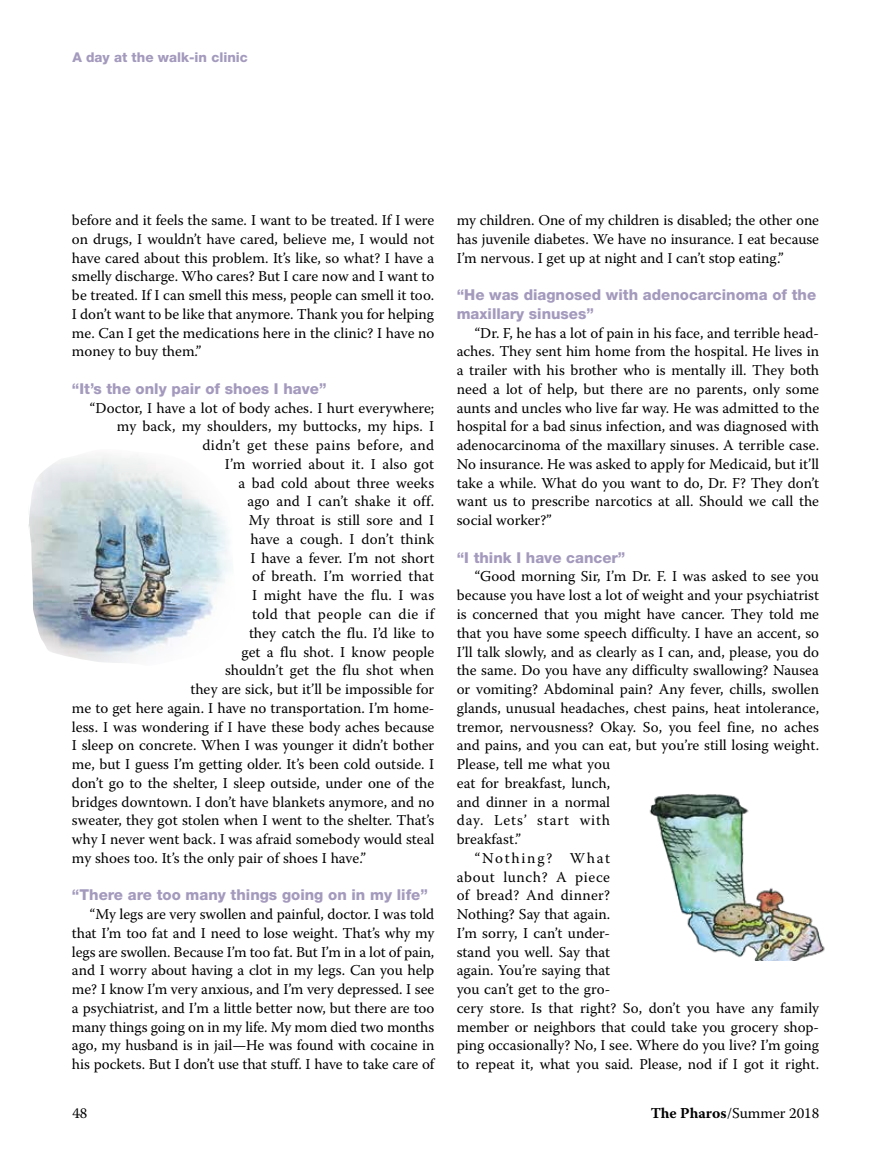
<style>
.page{position:relative;width:891px;height:1175px;background:#fff}
.page>*{position:absolute;margin:0;border:0;box-sizing:border-box;transform-origin:0 0}
.t1{font:15px/18.8px "Warnock Pro";color:#000;text-align:justify}
.t2{font:800 15px/18.8px "Helvetica Neue LT Std";color:#a49abd}
.t3{font:15px "Warnock Pro";letter-spacing:.025em;color:#000}
.t4{font:15px "Warnock Pro";letter-spacing:.06em;color:#000}
.t5{font:15px "Warnock Pro";letter-spacing:.02em;color:#000}
.t6{font:15px "Warnock Pro";letter-spacing:.04em;color:#000}
.t7{font:15px "Warnock Pro";letter-spacing:.115em;color:#000}
.t8{font:800 13.5px "Helvetica Neue LT Std";color:#a49abd}
.s1{font-weight:700}
</style>
<div class="page">
<img style="left:28px;top:455px;width:202px;height:208px">
<img style="left:649px;top:794px;width:176px;height:166px">
<p class="t8" style="left:72px;top:49px;width:177px">A day at the walk-in clinic</p>
<p class="t1" style="left:72px;top:210px;width:364px">before and it feels the same. I want to be treated. If I were on drugs, I wouldn’t have cared, believe me, I would not have cared about this problem. It’s like, so what? I have a smelly discharge. Who cares? But I care now and I want to be treated. If I can smell this mess, people can smell it too.<br>I don’t want to be like that anymore. Thank you for helping me. Can I get the medications here in the clinic? I have no money to buy them.”</p>
<p class="t2" style="left:72px;top:379px;width:256px">“It’s the only pair of shoes I have”</p>
<p class="t1" style="left:90px;top:398px;width:346px">“Doctor, I have a lot of body aches. I hurt everywhere;</p>
<p class="t1" style="left:117px;top:417px;width:319px">my back, my shoulders, my buttocks, my hips. I</p>
<p class="t3" style="left:202px;top:436px;width:233px">didn’t get these pains before, and</p>
<p class="t1" style="left:225px;top:454px;width:211px">I’m worried about it. I also got</p>
<p class="t1" style="left:238px;top:473px;width:197px">a bad cold about three weeks</p>
<p class="t1" style="left:247px;top:492px;width:188px">ago and I can’t shake it off.</p>
<p class="t1" style="left:249px;top:510px;width:187px">My throat is still sore and I</p>
<p class="t1" style="left:250px;top:529px;width:185px">have a cough. I don’t think</p>
<p class="t1" style="left:250px;top:548px;width:185px">I have a fever. I’m not short</p>
<p class="t1" style="left:252px;top:567px;width:184px">of breath. I’m worried that</p>
<p class="t1" style="left:252px;top:585px;width:184px">I might have the flu. I was</p>
<p class="t3" style="left:252px;top:605px;width:184px">told that people can die if</p>
<p class="t1" style="left:249px;top:623px;width:187px">they catch the flu. I’d like to</p>
<p class="t1" style="left:242px;top:642px;width:194px">get a flu shot. I know people</p>
<p class="t1" style="left:225px;top:660px;width:211px">shouldn’t get the flu shot when</p>
<p class="t1" style="left:190px;top:679px;width:245px">they are sick, but it’ll be impossible for</p>
<p class="t1" style="left:72px;top:698px;width:364px">me to get here again. I have no transportation. I’m home-</p>
<p class="t1" style="left:72px;top:717px;width:364px">less. I was wondering if I have these body aches because</p>
<p class="t1" style="left:72px;top:735px;width:364px">I sleep on concrete. When I was younger it didn’t bother</p>
<p class="t1" style="left:72px;top:754px;width:364px">me, but I guess I’m getting older. It’s been cold outside. I</p>
<p class="t1" style="left:72px;top:773px;width:364px">don’t go to the shelter, I sleep outside, under one of the</p>
<p class="t1" style="left:72px;top:792px;width:364px">bridges downtown. I don’t have blankets anymore, and no</p>
<p class="t1" style="left:72px;top:810px;width:364px">sweater, they got stolen when I went to the shelter. That’s</p>
<p class="t1" style="left:72px;top:829px;width:364px">why I never went back. I was afraid somebody would steal</p>
<p class="t1" style="left:72px;top:848px;width:296px">my shoes too. It’s the only pair of shoes I have.”</p>
<p class="t2" style="left:72px;top:885px;width:357px">“There are too many things going on in my life”</p>
<p class="t1" style="left:72px;top:904px;width:364px;text-indent:18px">“My legs are very swollen and painful, doctor. I was told that I’m too fat and I need to lose weight. That’s why my legs are swollen. Because I’m too fat. But I’m in a lot of pain, and I worry about having a clot in my legs. Can you help me? I know I’m very anxious, and I’m very depressed. I see a psychiatrist, and I’m a little better now, but there are too many things going on in my life. My mom died two months ago, my husband is in jail—He was found with cocaine in his pockets. But I don’t use that stuff. I have to take care of</p>
<p class="t1" style="left:457px;top:210px;width:364px">my children. One of my children is disabled; the other one has juvenile diabetes. We have no insurance. I eat because I’m nervous. I get up at night and I can’t stop eating.”</p>
<p class="t2" style="left:457px;top:285px;width:361px">“He was diagnosed with adenocarcinoma of the maxillary sinuses”</p>
<p class="t1" style="left:457px;top:323px;width:364px;text-indent:18px">“Dr. F, he has a lot of pain in his face, and terrible head&shy;aches. They sent him home from the hospital. He lives in a trailer with his brother who is mentally ill. They both need a lot of help, but there are no parents, only some aunts and uncles who live far way. He was admitted to the hospital for a bad sinus infection, and was diagnosed with adenocarcinoma of the maxillary sinuses. A terrible case.<br>No insurance. He was asked to apply for Medicaid, but it’ll take a while. What do you want to do, Dr. F? They don’t want us to prescribe narcotics at all. Should we call the social worker?”</p>
<p class="t2" style="left:457px;top:548px;width:170px">“I think I have cancer”</p>
<p class="t1" style="left:475px;top:567px;width:346px">“Good morning Sir, I’m Dr. F. I was asked to see you</p>
<p class="t1" style="left:457px;top:585px;width:364px">because you have lost a lot of weight and your psychiatrist</p>
<p class="t1" style="left:457px;top:604px;width:364px">is concerned that you might have cancer. They told me</p>
<p class="t1" style="left:457px;top:623px;width:364px">that you have some speech difficulty. I have an accent, so</p>
<p class="t1" style="left:457px;top:642px;width:364px">I’ll talk slowly, and as clearly as I can, and, please, you do</p>
<p class="t1" style="left:457px;top:660px;width:364px">the same. Do you have any difficulty swallowing? Nausea</p>
<p class="t1" style="left:457px;top:679px;width:364px">or vomiting? Abdominal pain? Any fever, chills, swollen</p>
<p class="t1" style="left:457px;top:698px;width:364px">glands, unusual headaches, chest pains, heat intolerance,</p>
<p class="t1" style="left:457px;top:717px;width:364px">tremor, nervousness? Okay. So, you feel fine, no aches</p>
<p class="t1" style="left:457px;top:735px;width:364px">and pains, and you can eat, but you’re still losing weight.</p>
<p class="t1" style="left:457px;top:754px;width:155px">Please, tell me what you</p>
<p class="t1" style="left:457px;top:773px;width:155px">eat for breakfast, lunch,</p>
<p class="t1" style="left:457px;top:792px;width:155px">and dinner in a normal</p>
<p class="t4" style="left:457px;top:811px;width:155px">day. Lets’ start with</p>
<p class="t1" style="left:457px;top:829px;width:66px">breakfast.”</p>
<p class="t7" style="left:475px;top:849px;width:137px">“Nothing? What</p>
<p class="t6" style="left:457px;top:867px;width:155px">about lunch? A piece</p>
<p class="t5" style="left:457px;top:886px;width:155px">of bread? And dinner?</p>
<p class="t1" style="left:457px;top:904px;width:155px">Nothing? Say that again.</p>
<p class="t1" style="left:457px;top:923px;width:155px">I’m sorry, I can’t under-</p>
<p class="t1" style="left:457px;top:942px;width:155px">stand you well. Say that</p>
<p class="t1" style="left:457px;top:960px;width:155px">again. You’re saying that</p>
<p class="t1" style="left:457px;top:979px;width:155px">you can’t get to the gro-</p>
<p class="t1" style="left:457px;top:998px;width:364px">cery store. Is that right? So, don’t you have any family</p>
<p class="t1" style="left:457px;top:1017px;width:364px">member or neighbors that could take you grocery shop-</p>
<p class="t1" style="left:457px;top:1035px;width:364px">ping occasionally? No, I see. Where do you live? I’m going</p>
<p class="t1" style="left:457px;top:1054px;width:364px">to repeat it, what you said. Please, nod if I got it right.</p>
<p class="t1" style="left:72px;top:1103px;width:17px">48</p>
<p class="t1" style="left:651px;top:1103px;width:170px"><span class="s1">The Pharos</span>/Summer 2018</p>
</div>
